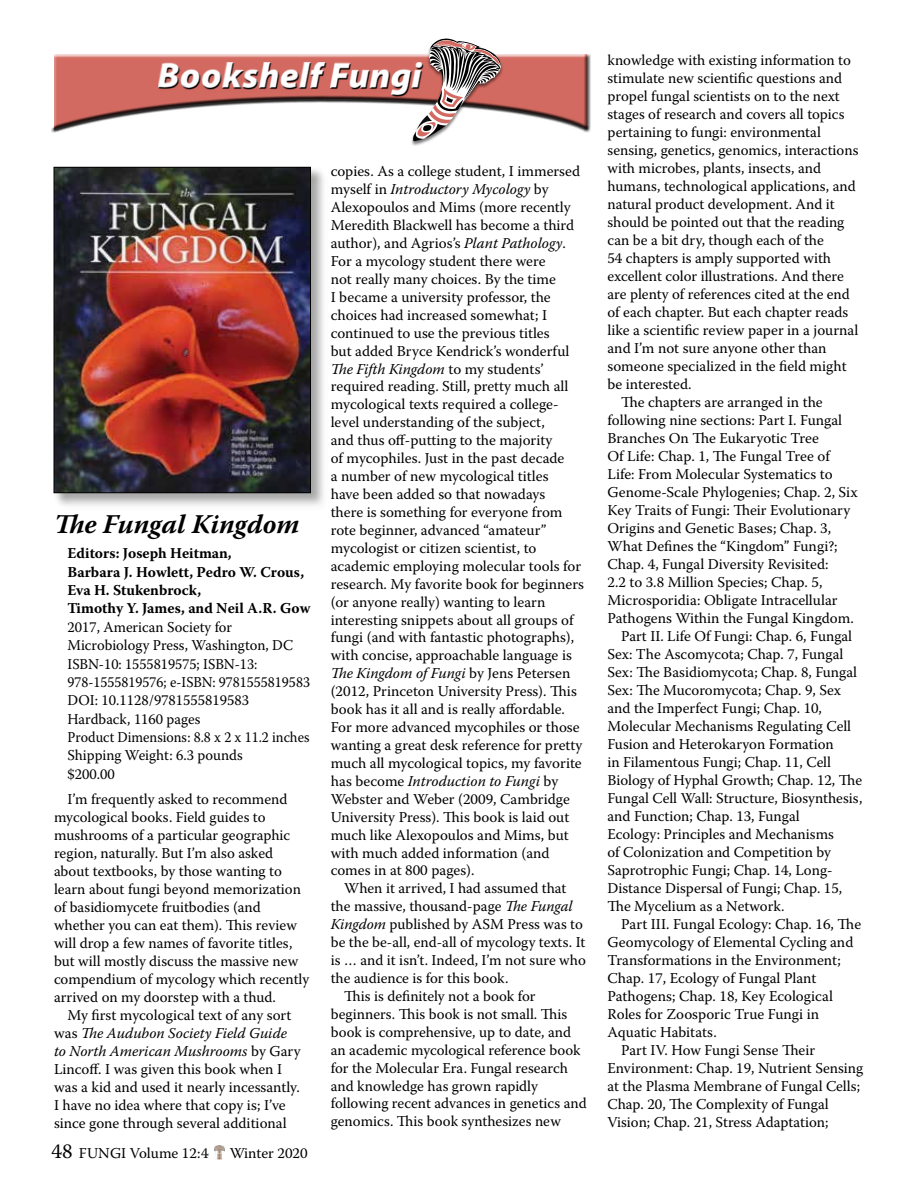
<style>
.page{position:relative;width:918px;height:1188px;background:#fff}
.page>*{position:absolute;margin:0;border:0;box-sizing:border-box;transform-origin:0 0}
.t1{font:italic 900 36px "Myriad Pro";letter-spacing:.01em;color:#fff}
.t2{font:italic 700 27px "Warnock Pro";color:#000}
.t3{font:15px/17.9px "Warnock Pro";color:#000}
.t4{font:700 15px/18.3px "Warnock Pro";color:#000}
.s1{font-style:italic}
.s2{font-size:21px}
</style>
<div class="page">
<div style="left:56px;top:169px;width:274px;height:343px;background:#000;opacity:.35"></div>
<div style="left:54px;top:167px;width:257px;height:326px;border:1px solid #000"></div>
<div style="left:410px;top:38px;width:94px;height:109px;background:#000;opacity:.55"></div>
<svg style="left:54px;top:38px;width:533px;height:103px"></svg>
<svg style="left:214px;top:1146px;width:10px;height:13px"></svg>
<h1 class="t1" style="left:158px;top:52px;width:266px">Bookshelf Fungi</h1>
<h2 class="t2" style="left:54px;top:508px;width:247px">The Fungal Kingdom</h2>
<p class="t4" style="left:68px;top:544px;width:244px">Editors: Joseph Heitman,<br>Barbara J. Howlett, Pedro W. Crous,<br>Eva H. Stukenbrock,<br>Timothy Y. James, and Neil A.R. Gow</p>
<p class="t3" style="left:68px;top:618px;width:244px;line-height:18.3px">2017, American Society for<br>Microbiology Press, Washington, DC<br>ISBN-10: 1555819575; ISBN-13:<br>978-1555819576; e-ISBN: 9781555819583<br>DOI: 10.1128/9781555819583<br>Hardback, 1160 pages<br>Product Dimensions: 8.8 x 2 x 11.2 inches<br>Shipping Weight: 6.3 pounds<br>$200.00</p>
<p class="t3" style="left:54px;top:789px;width:257px;text-indent:13px">I’m frequently asked to recommend mycological books. Field guides to mushrooms of a particular geographic region, naturally. But I’m also asked about textbooks, by those wanting to learn about fungi beyond memorization of basidiomycete fruitbodies (and whether you can eat them). This review will drop a few names of favorite titles, but will mostly discuss the massive new compendium of mycology which recently arrived on my doorstep with a thud.</p>
<p class="t3" style="left:54px;top:1005px;width:248px;text-indent:14px">My first mycological text of any sort was <span class="s1">The Audubon Society Field Guide to North American Mushrooms</span> by Gary Lincoff. I was given this book when I was a kid and used it nearly incessantly.<br>I have no idea where that copy is; I’ve since gone through several additional</p>
<p class="t3" style="left:52px;top:1144px;width:158px"><span class="s2">48</span> FUNGI Volume 12:4</p>
<p class="t3" style="left:230px;top:1144px;width:79px">Winter 2020</p>
<p class="t3" style="left:331px;top:162px;width:255px">copies. As a college student, I immersed myself in <span class="s1">Introductory Mycology</span> by Alexopoulos and Mims (more recently Meredith Blackwell has become a third author), and Agrios’s <span class="s1">Plant Pathology</span>.<br>For a mycology student there were<br>not really many choices. By the time<br>I became a university professor, the choices had increased somewhat; I continued to use the previous titles<br>but added Bryce Kendrick’s wonderful <span class="s1">The Fifth Kingdom</span> to my students’ required reading. Still, pretty much all mycological texts required a college&shy;level understanding of the subject,<br>and thus off-putting to the majority<br>of mycophiles. Just in the past decade<br>a number of new mycological titles<br>have been added so that nowadays<br>there is something for everyone from rote beginner, advanced “amateur” mycologist or citizen scientist, to academic employing molecular tools for research. My favorite book for beginners (or anyone really) wanting to learn interesting snippets about all groups of fungi (and with fantastic photographs), with concise, approachable language is <span class="s1">The Kingdom of Fungi</span> by Jens Petersen (2012, Princeton University Press). This book has it all and is really affordable.<br>For more advanced mycophiles or those wanting a great desk reference for pretty much all mycological topics, my favorite has become <span class="s1">Introduction to Fungi</span> by Webster and Weber (2009, Cambridge University Press). This book is laid out much like Alexopoulos and Mims, but with much added information (and comes in at 800 pages).</p>
<p class="t3" style="left:344px;top:879px;width:224px">When it arrived, I had assumed that</p>
<p class="t3" style="left:331px;top:897px;width:244px">the massive, thousand-page <span class="s1">The Fungal</span></p>
<p class="t3" style="left:331px;top:915px;width:254px"><span class="s1">Kingdom</span> published by ASM Press was to</p>
<p class="t3" style="left:331px;top:933px;width:256px">be the be-all, end-all of mycology texts. It</p>
<p class="t3" style="left:331px;top:951px;width:257px">is … and it isn’t. Indeed, I’m not sure who</p>
<p class="t3" style="left:331px;top:969px;width:179px">the audience is for this book.</p>
<p class="t3" style="left:344px;top:987px;width:193px">This is definitely not a book for</p>
<p class="t3" style="left:331px;top:1005px;width:238px">beginners. This book is not small. This</p>
<p class="t3" style="left:331px;top:1023px;width:242px">book is comprehensive, up to date, and</p>
<p class="t3" style="left:331px;top:1041px;width:251px">an academic mycological reference book</p>
<p class="t3" style="left:331px;top:1059px;width:239px">for the Molecular Era. Fungal research</p>
<p class="t3" style="left:331px;top:1076px;width:209px">and knowledge has grown rapidly</p>
<p class="t3" style="left:331px;top:1094px;width:258px">following recent advances in genetics and</p>
<p class="t3" style="left:331px;top:1112px;width:232px">genomics. This book synthesizes new</p>
<p class="t3" style="left:607px;top:51px;width:245px">knowledge with existing information to</p>
<p class="t3" style="left:607px;top:69px;width:236px">stimulate new scientific questions and</p>
<p class="t3" style="left:607px;top:87px;width:234px">propel fungal scientists on to the next</p>
<p class="t3" style="left:607px;top:105px;width:239px">stages of research and covers all topics</p>
<p class="t3" style="left:607px;top:123px;width:215px">pertaining to fungi: environmental</p>
<p class="t3" style="left:607px;top:141px;width:252px">sensing, genetics, genomics, interactions</p>
<p class="t3" style="left:607px;top:159px;width:215px">with microbes, plants, insects, and</p>
<p class="t3" style="left:607px;top:177px;width:250px">humans, technological applications, and</p>
<p class="t3" style="left:607px;top:195px;width:229px">natural product development. And it</p>
<p class="t3" style="left:607px;top:213px;width:238px">should be pointed out that the reading</p>
<p class="t3" style="left:607px;top:231px;width:218px">can be a bit dry, though each of the</p>
<p class="t3" style="left:607px;top:249px;width:225px">54 chapters is amply supported with</p>
<p class="t3" style="left:607px;top:267px;width:238px">excellent color illustrations. And there</p>
<p class="t3" style="left:607px;top:285px;width:244px">are plenty of references cited at the end</p>
<p class="t3" style="left:607px;top:303px;width:242px">of each chapter. But each chapter reads</p>
<p class="t3" style="left:608px;top:321px;width:252px">like a scientific review paper in a journal</p>
<p class="t3" style="left:608px;top:339px;width:221px">and I’m not sure anyone other than</p>
<p class="t3" style="left:608px;top:357px;width:241px">someone specialized in the field might</p>
<p class="t3" style="left:608px;top:375px;width:86px">be interested.</p>
<p class="t3" style="left:621px;top:393px;width:203px">The chapters are arranged in the</p>
<p class="t3" style="left:608px;top:411px;width:236px">following nine sections: Part I. Fungal</p>
<p class="t3" style="left:608px;top:429px;width:213px">Branches On The Eukaryotic Tree</p>
<p class="t3" style="left:608px;top:447px;width:224px">Of Life: Chap. 1, The Fungal Tree of</p>
<p class="t3" style="left:608px;top:465px;width:227px">Life: From Molecular Systematics to</p>
<p class="t3" style="left:608px;top:483px;width:252px">Genome-Scale Phylogenies; Chap. 2, Six</p>
<p class="t3" style="left:608px;top:501px;width:244px">Key Traits of Fungi: Their Evolutionary</p>
<p class="t3" style="left:608px;top:519px;width:225px">Origins and Genetic Bases; Chap. 3,</p>
<p class="t3" style="left:608px;top:537px;width:232px">What Defines the “Kingdom” Fungi?;</p>
<p class="t3" style="left:608px;top:555px;width:223px">Chap. 4, Fungal Diversity Revisited:</p>
<p class="t3" style="left:608px;top:573px;width:216px">2.2 to 3.8 Million Species; Chap. 5,</p>
<p class="t3" style="left:608px;top:591px;width:232px">Microsporidia: Obligate Intracellular</p>
<p class="t3" style="left:608px;top:609px;width:248px">Pathogens Within the Fungal Kingdom.</p>
<p class="t3" style="left:621px;top:627px;width:233px">Part II. Life Of Fungi: Chap. 6, Fungal</p>
<p class="t3" style="left:608px;top:645px;width:237px">Sex: The Ascomycota; Chap. 7, Fungal</p>
<p class="t3" style="left:608px;top:663px;width:251px">Sex: The Basidiomycota; Chap. 8, Fungal</p>
<p class="t3" style="left:608px;top:681px;width:235px">Sex: The Mucoromycota; Chap. 9, Sex</p>
<p class="t3" style="left:608px;top:699px;width:216px">and the Imperfect Fungi; Chap. 10,</p>
<p class="t3" style="left:608px;top:717px;width:245px">Molecular Mechanisms Regulating Cell</p>
<p class="t3" style="left:608px;top:735px;width:228px">Fusion and Heterokaryon Formation</p>
<p class="t3" style="left:608px;top:753px;width:225px">in Filamentous Fungi; Chap. 11, Cell</p>
<p class="t3" style="left:608px;top:771px;width:256px">Biology of Hyphal Growth; Chap. 12, The</p>
<p class="t3" style="left:608px;top:789px;width:256px">Fungal Cell Wall: Structure, Biosynthesis,</p>
<p class="t3" style="left:608px;top:807px;width:194px">and Function; Chap. 13, Fungal</p>
<p class="t3" style="left:608px;top:825px;width:228px">Ecology: Principles and Mechanisms</p>
<p class="t3" style="left:608px;top:843px;width:225px">of Colonization and Competition by</p>
<p class="t3" style="left:608px;top:861px;width:227px">Saprotrophic Fungi; Chap. 14, Long-</p>
<p class="t3" style="left:608px;top:879px;width:236px">Distance Dispersal of Fungi; Chap. 15,</p>
<p class="t3" style="left:608px;top:897px;width:179px">The Mycelium as a Network.</p>
<p class="t3" style="left:621px;top:915px;width:242px">Part III. Fungal Ecology: Chap. 16, The</p>
<p class="t3" style="left:607px;top:933px;width:247px">Geomycology of Elemental Cycling and</p>
<p class="t3" style="left:607px;top:951px;width:235px">Transformations in the Environment;</p>
<p class="t3" style="left:607px;top:969px;width:211px">Chap. 17, Ecology of Fungal Plant</p>
<p class="t3" style="left:607px;top:987px;width:227px">Pathogens; Chap. 18, Key Ecological</p>
<p class="t3" style="left:607px;top:1005px;width:213px">Roles for Zoosporic True Fungi in</p>
<p class="t3" style="left:607px;top:1023px;width:111px">Aquatic Habitats.</p>
<p class="t3" style="left:621px;top:1041px;width:196px">Part IV. How Fungi Sense Their</p>
<p class="t3" style="left:608px;top:1059px;width:257px">Environment: Chap. 19, Nutrient Sensing</p>
<p class="t3" style="left:608px;top:1077px;width:254px">at the Plasma Membrane of Fungal Cells;</p>
<p class="t3" style="left:608px;top:1095px;width:223px">Chap. 20, The Complexity of Fungal</p>
<p class="t3" style="left:608px;top:1113px;width:223px">Vision; Chap. 21, Stress Adaptation;</p>
</div>
